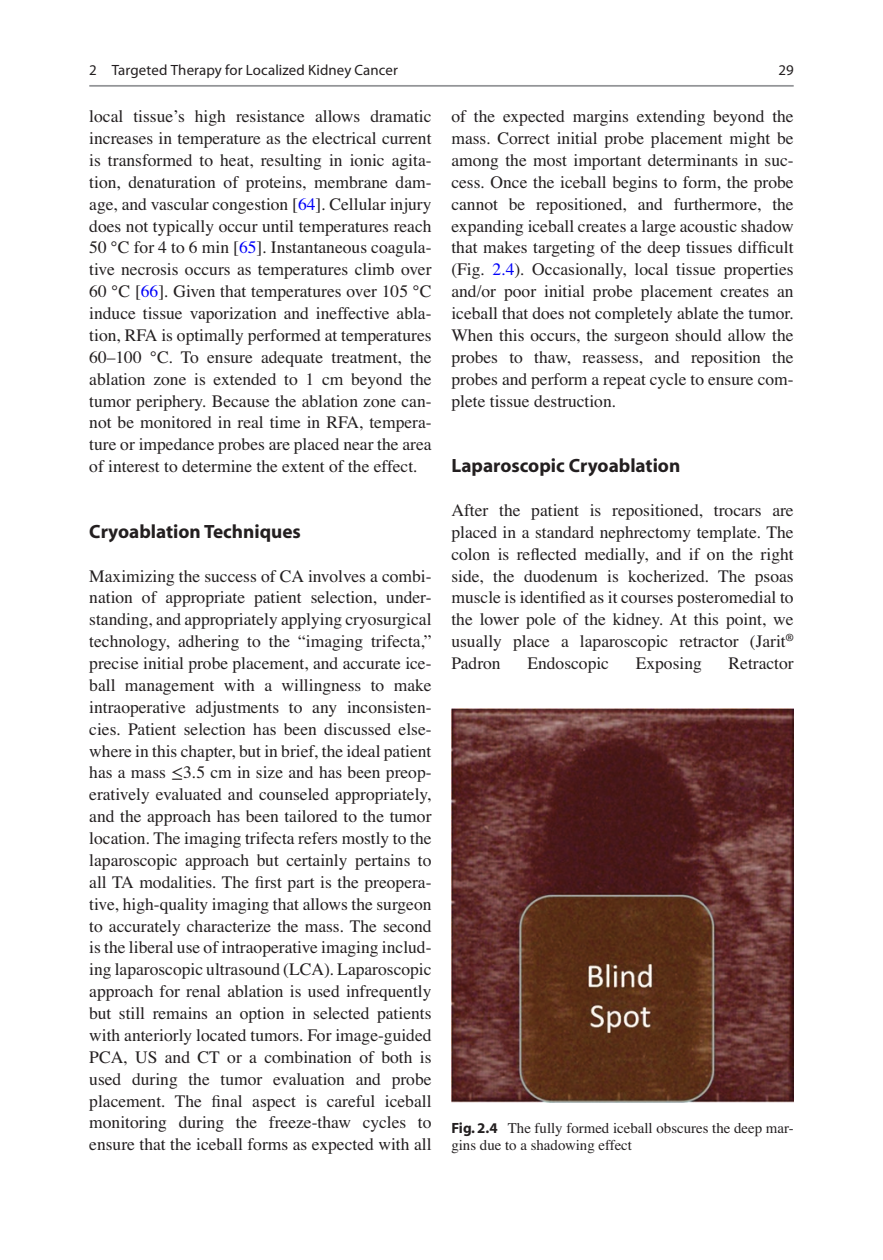
<style>
.page{position:relative;width:883px;height:1260px;background:#fff}
.page>*{position:absolute;margin:0;border:0;box-sizing:border-box;transform-origin:0 0}
.t1{font:700 19.25px "Jtncfq Myriad";color:#231f20}
.t2{font:17.5px/21.9px "Fscktg Times";color:#231f20;text-align:justify}
.t3{font:14.88px/17.5px "Fscktg Times";color:#231f20}
.t4{font:14.88px "Yvskxp Myriad";letter-spacing:.005em;color:#231f20}
.t5{font:14.88px "Vrchfm Myriad";color:#231f20}
.s1{color:#0000fa}
.s2{font-family:"Hxplcl STIX General"}
.s3{font-family:"Jtncfq Myriad";font-weight:700}
</style>
<div class="page">
<img style="left:451px;top:708px;width:343px;height:394px">
<hr style="left:89px;top:85px;width:705px;height:2px;background:#939598">
<p class="t4" style="left:89px;top:63px;width:310px">2 Targeted Therapy for Localized Kidney Cancer</p>
<p class="t2" style="left:89px;top:107px;width:344px">local tissue’s high resistance allows dramatic increases in temperature as the electrical current is transformed to heat, resulting in ionic agita&shy;tion, denaturation of proteins, membrane dam&shy;age, and vascular congestion [<span class="s1">64</span>]. Cellular injury does not typically occur until temperatures reach 50 °C for 4 to 6 min [<span class="s1">65</span>]. Instantaneous coagula&shy;tive necrosis occurs as temperatures climb over 60 °C [<span class="s1">66</span>]. Given that temperatures over 105 °C induce tissue vaporization and ineffective abla&shy;tion, RFA is optimally performed at temperatures 60–100 °C. To ensure adequate treatment, the ablation zone is extended to 1 cm beyond the tumor periphery. Because the ablation zone can&shy;not be monitored in real time in RFA, tempera&shy;ture or impedance probes are placed near the area of interest to determine the extent of the effect.</p>
<p class="t1" style="left:89px;top:521px;width:213px">Cryoablation Techniques</p>
<p class="t2" style="left:89px;top:566px;width:344px">Maximizing the success of CA involves a combi&shy;nation of appropriate patient selection, under&shy;standing, and appropriately applying cryosurgical technology, adhering to the “imaging trifecta,” precise initial probe placement, and accurate ice&shy;ball management with a willingness to make intraoperative adjustments to any inconsisten&shy;cies. Patient selection has been discussed else&shy;where in this chapter, but in brief, the ideal patient has a mass <span class="s2">≤</span>3.5 cm in size and has been preop&shy;eratively evaluated and counseled appropriately, and the approach has been tailored to the tumor location. The imaging trifecta refers mostly to the laparoscopic approach but certainly pertains to all TA modalities. The first part is the preopera&shy;tive, high-quality imaging that allows the surgeon to accurately characterize the mass. The second is the liberal use of intraoperative imaging includ&shy;ing laparoscopic ultrasound (LCA). Laparoscopic approach for renal ablation is used infrequently but still remains an option in selected patients with anteriorly located tumors. For image-guided PCA, US and CT or a combination of both is used during the tumor evaluation and probe placement. The final aspect is careful iceball monitoring during the freeze-thaw cycles to ensure that the iceball forms as expected with all</p>
<p class="t5" style="left:778px;top:63px;width:17px">29</p>
<p class="t2" style="left:451px;top:107px;width:344px">of the expected margins extending beyond the mass. Correct initial probe placement might be among the most important determinants in suc&shy;cess. Once the iceball begins to form, the probe cannot be repositioned, and furthermore, the expanding iceball creates a large acoustic shadow that makes targeting of the deep tissues difficult (Fig. <span class="s1">2.4</span>). Occasionally, local tissue properties and/or poor initial probe placement creates an iceball that does not completely ablate the tumor.<br>When this occurs, the surgeon should allow the probes to thaw, reassess, and reposition the probes and perform a repeat cycle to ensure com&shy;plete tissue destruction.</p>
<p class="t1" style="left:451px;top:456px;width:230px">Laparoscopic Cryoablation</p>
<p class="t2" style="left:451px;top:501px;width:344px">After the patient is repositioned, trocars are placed in a standard nephrectomy template. The colon is reflected medially, and if on the right side, the duodenum is kocherized. The psoas muscle is identified as it courses posteromedial to the lower pole of the kidney. At this point, we usually place a laparoscopic retractor (Jarit<sup>® </sup>Padron</p>
<p class="t2" style="left:527px;top:654px;width:83px">Endoscopic</p>
<p class="t2" style="left:636px;top:654px;width:68px">Exposing</p>
<p class="t2" style="left:729px;top:654px;width:67px">Retractor</p>
<p class="t3" style="left:451px;top:1120px;width:344px"><span class="s3">Fig. 2.4</span> The fully formed iceball obscures the deep mar&shy;gins due to a shadowing effect</p>
</div>
